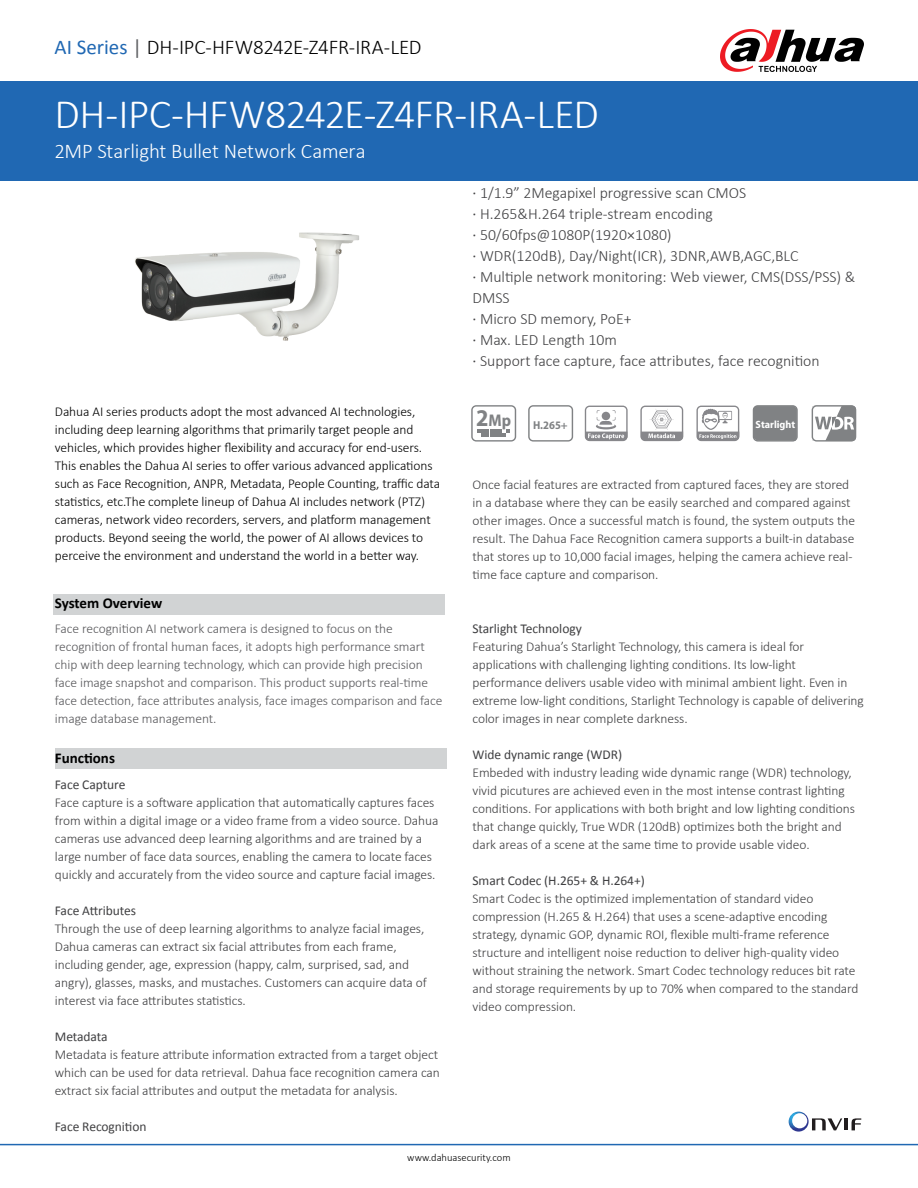
<style>
.page{position:relative;width:918px;height:1188px;background:#fff}
.page>*{position:absolute;margin:0;border:0;box-sizing:border-box;transform-origin:0 0}
.t1{font:300 42px "Calibri";letter-spacing:-.02em;color:#fff}
.t2{font:300 21px "Calibri";letter-spacing:-.015em;color:#000}
.t3{font:300 21px "Calibri";letter-spacing:-.01em;color:#fff}
.t4{font:700 semi-condensed 16.95px "Myriad Pro";color:#808284}
.t5{font:300 15.75px/21px "Calibri";color:#404042}
.t6{font:700 15px "Calibri";color:#000}
.t7{font:300 13.5px/18px "Calibri";letter-spacing:-.005em;color:#404042}
.t8{font:300 13.5px/18px "Calibri";letter-spacing:-.005em;color:#000}
.t9{font:300 13.5px/18px "Calibri";letter-spacing:-.005em;color:#58585b}
.t10{font:13.5px "Calibri";letter-spacing:-.005em;color:#404042}
.t11{font:700 semi-condensed 11.4px "Myriad Pro";color:#808284}
.t12{font:300 10.5px "Calibri";color:#000}
.t13{font:700 semi-condensed 10.5px "Myriad Pro";color:#fff}
.s1{font-weight:400;color:#2068b3}
.s2{font-weight:400;color:#626466}
.s3{font-weight:400;color:#403f41}
.s4{color:#403f41}
.s5{font-size:24.15px}
</style>
<div class="page">
<div style="left:0;top:81px;width:918px;height:100px;background:#2068b3"></div>
<div style="left:53px;top:594px;width:392px;height:21px;background:#d1d3d4"></div>
<div style="left:55px;top:748px;width:391px;height:21px;background:#d1d3d4"></div>
<hr style="left:0;top:1144px;width:918px;height:1px;background:#2068b3">
<svg style="left:720px;top:29px;width:144px;height:43px"></svg>
<svg style="left:789px;top:1112px;width:72px;height:20px"></svg>
<img style="left:135px;top:232px;width:224px;height:109px">
<svg style="left:585px;top:406px;width:43px;height:35px"></svg>
<svg style="left:696px;top:406px;width:43px;height:35px"></svg>
<svg style="left:640px;top:406px;width:44px;height:35px"></svg>
<svg style="left:471px;top:405px;width:45px;height:37px"></svg>
<svg style="left:528px;top:405px;width:45px;height:37px"></svg>
<svg style="left:753px;top:405px;width:45px;height:37px;background:#848688"></svg>
<svg style="left:811px;top:405px;width:45px;height:37px"></svg>
<h2 class="t2" style="left:55px;top:34px;width:369px"><span class="s1">AI Series</span> <span class="s2">|</span> DH-IPC-HFW8242E-Z4FR-IRA-LED</h2>
<h1 class="t1" style="left:55px;top:88px;width:546px">DH-IPC-HFW8242E-Z4FR-IRA-LED</h1>
<h2 class="t3" style="left:55px;top:138px;width:313px">2MP Starlight Bullet Network Camera</h2>
<p class="t8" style="left:55px;top:403px;width:387px">Dahua AI series products adopt the most advanced AI technologies, including deep learning algorithms that primarily target people and vehicles, which provides higher flexibility and accuracy for end-users.<br>This enables the Dahua AI series to offer various advanced applications such as Face Recognition, ANPR, Metadata, People Counting, traffic data statistics, etc.The complete lineup of Dahua AI includes network (PTZ) cameras, network video recorders, servers, and platform management products. Beyond seeing the world, the power of AI allows devices to perceive the environment and understand the world in a better way.</p>
<p class="t6" style="left:55px;top:594px;width:109px">System Overview</p>
<p class="t9" style="left:55px;top:619px;width:389px">Face recognition AI network camera is designed to focus on the recognition of frontal human faces, it adopts high performance smart chip with deep learning technology, which can provide high precision face image snapshot and comparison. This product supports real-time face detection, face attributes analysis, face images comparison and face image database management.</p>
<p class="t6" style="left:55px;top:749px;width:62px">Functions</p>
<p class="t10" style="left:55px;top:776px;width:72px">Face Capture</p>
<p class="t7" style="left:55px;top:793px;width:385px">Face capture is a software application that automatically captures faces from within a digital image or a video frame from a video source. Dahua cameras use advanced deep learning algorithms and are trained by a large number of face data sources, enabling the camera to locate faces quickly and accurately from the video source and capture facial images.</p>
<p class="t10" style="left:55px;top:902px;width:83px">Face Attributes</p>
<p class="t7" style="left:55px;top:919px;width:374px">Through the use of deep learning algorithms to analyze facial images, Dahua cameras can extract six facial attributes from each frame, including gender, age, expression (happy, calm, surprised, sad, and angry), glasses, masks, and mustaches. Customers can acquire data of interest via face attributes statistics.</p>
<p class="t10" style="left:55px;top:1028px;width:54px">Metadata</p>
<p class="t7" style="left:55px;top:1045px;width:387px">Metadata is feature attribute information extracted from a target object which can be used for data retrieval. Dahua face recognition camera can extract six facial attributes and output the metadata for analysis.</p>
<p class="t10" style="left:55px;top:1118px;width:93px">Face Recognition</p>
<p class="t5" style="left:472px;top:183px;width:384px"><span class="s3">·</span> 1/1.9” 2Megapixel progressive scan CMOS<br><span class="s3">·</span> H.265&amp;H.264 triple-stream encoding<br><span class="s3">·</span> 50/60fps@1080P(1920×1080)<br><span class="s3">·</span> WDR(120dB), Day/Night(ICR), 3DNR,AWB,AGC,BLC<br><span class="s3">·</span> Multiple network monitoring: Web viewer, CMS(DSS/PSS) &amp; DMSS<br><span class="s3">·</span> Micro SD memory, PoE+<br><span class="s3">·</span> Max. LED Length 10m<br><span class="s3">·</span> <span class="s4">Support</span> face capture, face attributes, face recognition</p>
<p class="t4" style="left:476px;top:409px;width:37px"><span class="s5">2</span>Mp</p>
<p class="t11" style="left:533px;top:417px;width:36px">H.265+</p>
<p class="t13" style="left:756px;top:417px;width:41px">Starlight</p>
<p class="t7" style="left:472px;top:476px;width:384px">Once facial features are extracted from captured faces, they are stored in a database where they can be easily searched and compared against other images. Once a successful match is found, the system outputs the result. The Dahua Face Recognition camera supports a built-in database that stores up to 10,000 facial images, helping the camera achieve real&shy;time face capture and comparison.</p>
<p class="t10" style="left:472px;top:620px;width:111px">Starlight Technology</p>
<p class="t7" style="left:472px;top:638px;width:393px">Featuring Dahua’s Starlight Technology, this camera is ideal for applications with challenging lighting conditions. Its low-light performance delivers usable video with minimal ambient light. Even in extreme low-light conditions, Starlight Technology is capable of delivering color images in near complete darkness.</p>
<p class="t10" style="left:472px;top:746px;width:151px">Wide dynamic range (WDR)</p>
<p class="t7" style="left:472px;top:764px;width:384px">Embeded with industry leading wide dynamic range (WDR) technology, vivid picutures are achieved even in the most intense contrast lighting conditions. For applications with both bright and low lighting conditions that change quickly, True WDR (120dB) optimizes both the bright and dark areas of a scene at the same time to provide usable video.</p>
<p class="t10" style="left:472px;top:872px;width:174px">Smart Codec (H.265+ &amp; H.264+)</p>
<p class="t7" style="left:472px;top:890px;width:388px">Smart Codec is the optimized implementation of standard video compression (H.265 &amp; H.264) that uses a scene-adaptive encoding strategy, dynamic GOP, dynamic ROI, flexible multi-frame reference structure and intelligent noise reduction to deliver high-quality video without straining the network. Smart Codec technology reduces bit rate and storage requirements by up to 70% when compared to the standard video compression.</p>
<p class="t12" style="left:407px;top:1151px;width:105px">www.dahuasecurity.com</p>
</div>
